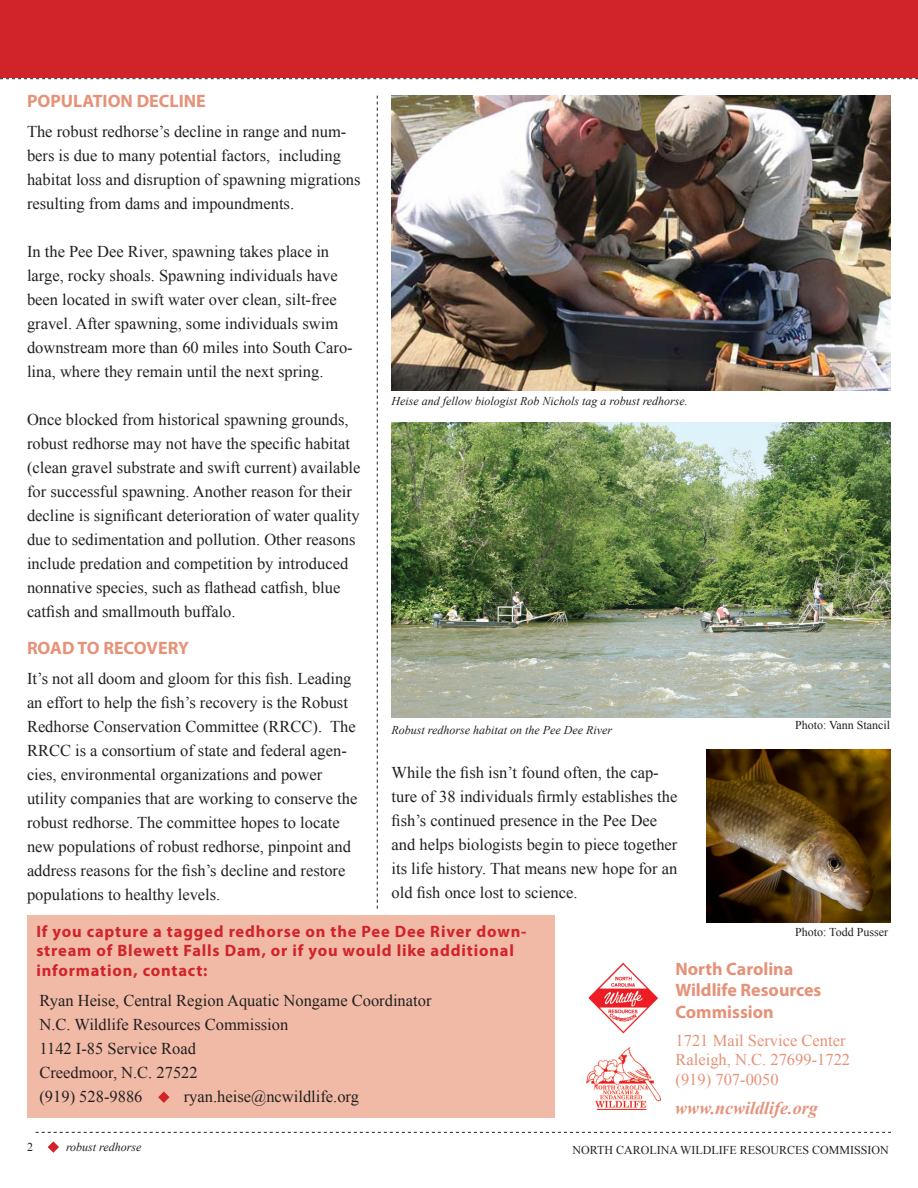
<style>
.page{position:relative;width:918px;height:1188px;background:#fff}
.page>*{position:absolute;margin:0;border:0;box-sizing:border-box;transform-origin:0 0}
.t1{font:700 18px "Myriad Pro";color:#e59279}
.t2{font:italic 700 18px "Times New Roman";color:#e59279}
.t3{font:16.5px/24px "Times New Roman";color:#231f20}
.t4{font:700 16.5px/19.8px "Myriad Pro";letter-spacing:.05em;color:#d1232a}
.t5{font:16.5px "Times New Roman";color:#e59279}
.t6{font:italic 12px "Times New Roman";color:#231f20}
.t7{font:12px "Times New Roman";color:#231f20}
</style>
<div class="page">
<div style="left:27px;top:916px;width:527px;height:202px;background:#f0baa6"></div>
<svg style="left:48px;top:1141px;width:11px;height:12px"></svg>
<svg style="left:36px;top:1132px;width:855px;height:1px"></svg>
<svg style="left:377px;top:96px;width:1px;height:813px"></svg>
<img style="left:392px;top:423px;width:499px;height:294px">
<img style="left:707px;top:749px;width:184px;height:174px">
<svg style="left:158px;top:1091px;width:12px;height:12px"></svg>
<img style="left:588px;top:962px;width:70px;height:72px">
<img style="left:586px;top:1048px;width:75px;height:61px">
<img style="left:392px;top:96px;width:499px;height:294px">
<div style="left:0;top:0;width:918px;height:77px;background:#d1232a"></div>
<svg style="left:0;top:78px;width:918px;height:1px"></svg>
<p class="t1" style="left:27px;top:90px;width:180px">POPULATION DECLINE</p>
<p class="t3" style="left:27px;top:119px;width:335px">The robust redhorse’s decline in range and num&shy;bers is due to many potential factors, including habitat loss and disruption of spawning migrations resulting from dams and impoundments.</p>
<p class="t3" style="left:27px;top:239px;width:327px">In the Pee Dee River, spawning takes place in large, rocky shoals. Spawning individuals have been located in swift water over clean, silt-free gravel. After spawning, some individuals swim downstream more than 60 miles into South Caro&shy;lina, where they remain until the next spring.</p>
<p class="t3" style="left:27px;top:407px;width:335px">Once blocked from historical spawning grounds, robust redhorse may not have the specific habitat (clean gravel substrate and swift current) available for successful spawning. Another reason for their decline is significant deterioration of water quality due to sedimentation and pollution. Other reasons include predation and competition by introduced nonnative species, such as flathead catfish, blue catfish and smallmouth buffalo.</p>
<p class="t1" style="left:27px;top:636px;width:163px">ROAD TO RECOVERY</p>
<p class="t3" style="left:27px;top:666px;width:332px">It’s not all doom and gloom for this fish. Leading an effort to help the fish’s recovery is the Robust Redhorse Conservation Committee (RRCC). The RRCC is a consortium of state and federal agen&shy;cies, environmental organizations and power utility companies that are working to conserve the robust redhorse. The committee hopes to locate new populations of robust redhorse, pinpoint and address reasons for the fish’s decline and restore populations to healthy levels.</p>
<p class="t6" style="left:392px;top:393px;width:298px">Heise and fellow biologist Rob Nichols tag a robust redhorse.</p>
<p class="t6" style="left:392px;top:721px;width:222px">Robust redhorse habitat on the Pee Dee River</p>
<p class="t3" style="left:392px;top:760px;width:287px">While the fish isn’t found often, the cap&shy;ture of 38 individuals firmly establishes the fish’s continued presence in the Pee Dee and helps biologists begin to piece together its life history. That means new hope for an old fish once lost to science.</p>
<p class="t7" style="left:795px;top:717px;width:97px">Photo: Vann Stancil</p>
<p class="t4" style="left:36px;top:921px;width:492px">If you capture a tagged redhorse on the Pee Dee River down&shy;stream of Blewett Falls Dam, or if you would like additional information, contact:</p>
<p class="t3" style="left:39px;top:988px;width:394px">Ryan Heise, Central Region Aquatic Nongame Coordinator</p>
<p class="t3" style="left:39px;top:1012px;width:250px">N.C. Wildlife Resources Commission</p>
<p class="t3" style="left:39px;top:1036px;width:158px">1142 I-85 Service Road</p>
<p class="t3" style="left:39px;top:1060px;width:160px">Creedmoor, N.C. 27522</p>
<p class="t3" style="left:39px;top:1084px;width:105px">(919) 528-9886</p>
<p class="t3" style="left:184px;top:1084px;width:177px">ryan.heise@ncwildlife.org</p>
<p class="t7" style="left:795px;top:924px;width:94px">Photo: Todd Pusser</p>
<p class="t1" style="left:676px;top:957px;width:119px">North Carolina</p>
<p class="t1" style="left:676px;top:978px;width:147px">Wildlife Resources</p>
<p class="t1" style="left:676px;top:1000px;width:100px">Commission</p>
<p class="t5" style="left:676px;top:1029px;width:172px">1721 Mail Service Center</p>
<p class="t5" style="left:676px;top:1049px;width:176px">Raleigh, N.C. 27699-1722</p>
<p class="t5" style="left:676px;top:1068px;width:105px">(919) 707-0050</p>
<p class="t2" style="left:675px;top:1095px;width:144px">www.ncwildlife.org</p>
<p class="t7" style="left:27px;top:1139px;width:7px">2</p>
<p class="t6" style="left:66px;top:1139px;width:77px">robust redhorse</p>
<p class="t7" style="left:573px;top:1141px;width:318px">NORTH CAROLINA WILDLIFE RESOURCES COMMISSION</p>
</div>
